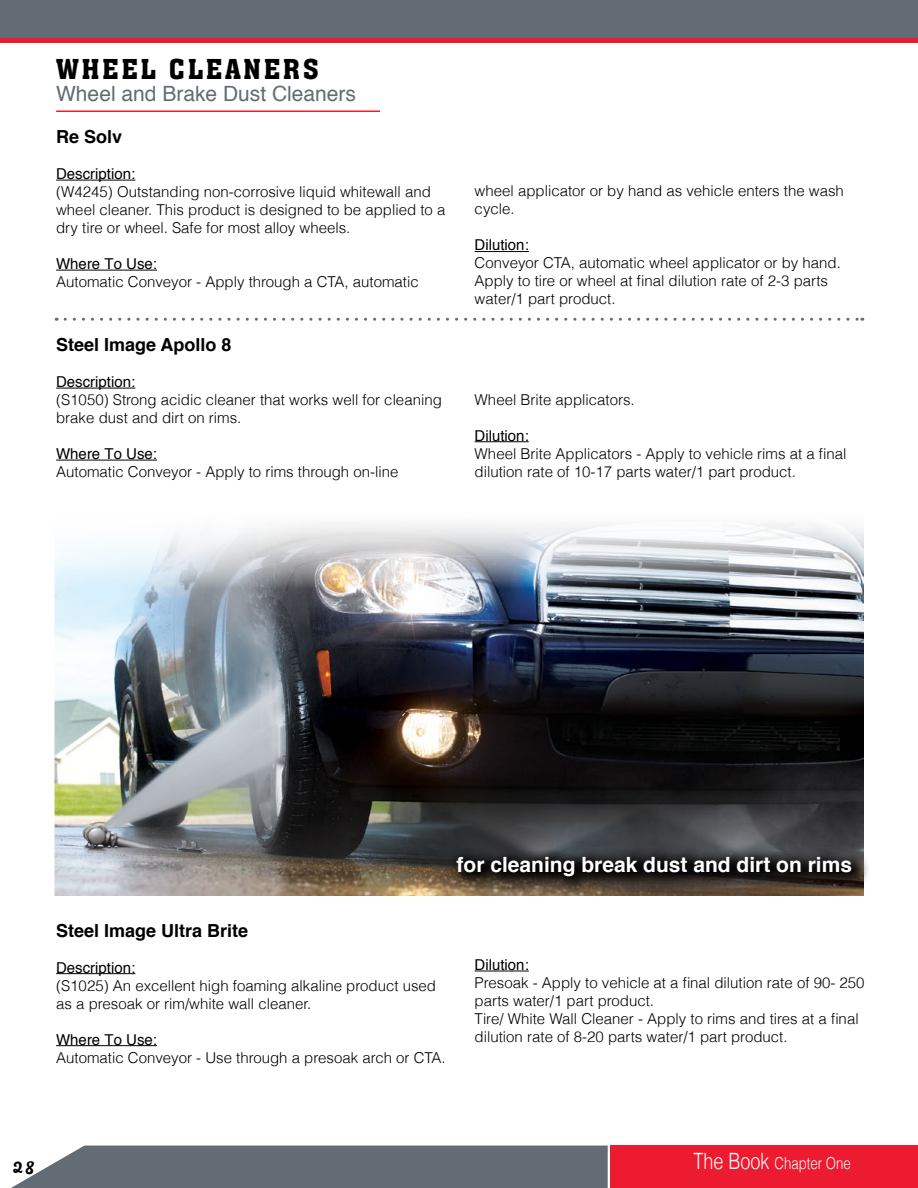
<style>
.page{position:relative;width:918px;height:1188px;background:#fff}
.page>*{position:absolute;margin:0;border:0;box-sizing:border-box;transform-origin:0 0}
.t1{font:27px "Aachen BT";letter-spacing:.09em;color:#000}
.t2{font:700 21px "Helvetica";color:#fff}
.t3{font:21px "Helvetica";color:#636b74}
.t4{font:21px "Pacifico";color:#000}
.t5{font:700 18px "Helvetica";color:#000}
.t6{font:300 16.5px "Helvetica";color:#fff;scale:.8 1}
.t7{font:300 15px/18px "Helvetica";color:#000}
.t8{font:15px "Helvetica";color:#000}
.s1{font-size:22.5px}
</style>
<div class="page">
<div style="left:610px;top:1146px;width:308px;height:42px;background:#ed1b2f"></div>
<div style="left:11px;top:1146px;width:597px;height:42px;background:#636b74"></div>
<div style="left:0;top:0;width:918px;height:42px;background:#636b74"></div>
<hr style="left:0;top:38px;width:918px;height:4px;background:#ed1b2f">
<svg style="left:65px;top:318px;width:798px;height:3px"></svg>
<img style="left:55px;top:523px;width:808px;height:372px">
<hr style="left:56px;top:973px;width:79px;height:1px;background:#000">
<hr style="left:56px;top:1045px;width:101px;height:1px;background:#000">
<hr style="left:475px;top:971px;width:54px;height:1px;background:#000">
<div style="left:448px;top:847px;width:422px;height:48px;background:#000;opacity:.96"></div>
<hr style="left:56px;top:110px;width:324px;height:2px;background:#ed1b2f">
<hr style="left:56px;top:180px;width:79px;height:1px;background:#000">
<hr style="left:56px;top:270px;width:101px;height:1px;background:#000">
<hr style="left:475px;top:251px;width:54px;height:1px;background:#000">
<hr style="left:56px;top:388px;width:79px;height:1px;background:#000">
<hr style="left:56px;top:460px;width:101px;height:1px;background:#000">
<hr style="left:475px;top:441px;width:54px;height:1px;background:#000">
<h1 class="t1" style="left:56px;top:52px;width:264px">WHEEL CLEANERS</h1>
<h2 class="t3" style="left:56px;top:80px;width:301px">Wheel and Brake Dust Cleaners</h2>
<p class="t5" style="left:56px;top:124px;width:68px">Re Solv</p>
<p class="t8" style="left:56px;top:164px;width:81px">Description:</p>
<p class="t7" style="left:56px;top:182px;width:391px">(W4245) Outstanding non-corrosive liquid whitewall and wheel cleaner. This product is designed to be applied to a dry tire or wheel. Safe for most alloy wheels.</p>
<p class="t8" style="left:56px;top:254px;width:102px">Where To Use:</p>
<p class="t7" style="left:56px;top:272px;width:364px">Automatic Conveyor - Apply through a CTA, automatic</p>
<p class="t5" style="left:56px;top:332px;width:177px">Steel Image Apollo 8</p>
<p class="t8" style="left:56px;top:372px;width:81px">Description:</p>
<p class="t7" style="left:56px;top:390px;width:387px">(S1050) Strong acidic cleaner that works well for cleaning brake dust and dirt on rims.</p>
<p class="t8" style="left:56px;top:444px;width:102px">Where To Use:</p>
<p class="t7" style="left:56px;top:462px;width:344px">Automatic Conveyor - Apply to rims through on-line</p>
<p class="t7" style="left:475px;top:181px;width:371px">wheel applicator or by hand as vehicle enters the wash cycle.</p>
<p class="t8" style="left:475px;top:235px;width:56px">Dilution:</p>
<p class="t7" style="left:475px;top:253px;width:368px">Conveyor CTA, automatic wheel applicator or by hand.<br>Apply to tire or wheel at final dilution rate of 2-3 parts water/1 part product.</p>
<p class="t7" style="left:475px;top:390px;width:162px">Wheel Brite applicators.</p>
<p class="t8" style="left:475px;top:425px;width:56px">Dilution:</p>
<p class="t7" style="left:475px;top:444px;width:373px">Wheel Brite Applicators - Apply to vehicle rims at a final dilution rate of 10-17 parts water/1 part product.</p>
<h2 class="t2" style="left:457px;top:850px;width:397px">for cleaning break dust and dirt on rims</h2>
<p class="t5" style="left:56px;top:918px;width:194px">Steel Image Ultra Brite</p>
<p class="t8" style="left:56px;top:957px;width:81px">Description:</p>
<p class="t7" style="left:56px;top:976px;width:381px">(S1025) An excellent high foaming alkaline product used as a presoak or rim/white wall cleaner.</p>
<p class="t8" style="left:56px;top:1029px;width:102px">Where To Use:</p>
<p class="t7" style="left:56px;top:1048px;width:391px">Automatic Conveyor - Use through a presoak arch or CTA.</p>
<p class="t8" style="left:475px;top:954px;width:56px">Dilution:</p>
<p class="t7" style="left:475px;top:973px;width:391px">Presoak - Apply to vehicle at a final dilution rate of 90- 250 parts water/1 part product.<br>Tire/ White Wall Cleaner - Apply to rims and tires at a final dilution rate of 8-20 parts water/1 part product.</p>
<h2 class="t4" style="left:13px;top:1147px;width:22px">28</h2>
<p class="t6" style="left:694px;top:1150px;width:198px"><span class="s1">The Book</span> Chapter One</p>
</div>
